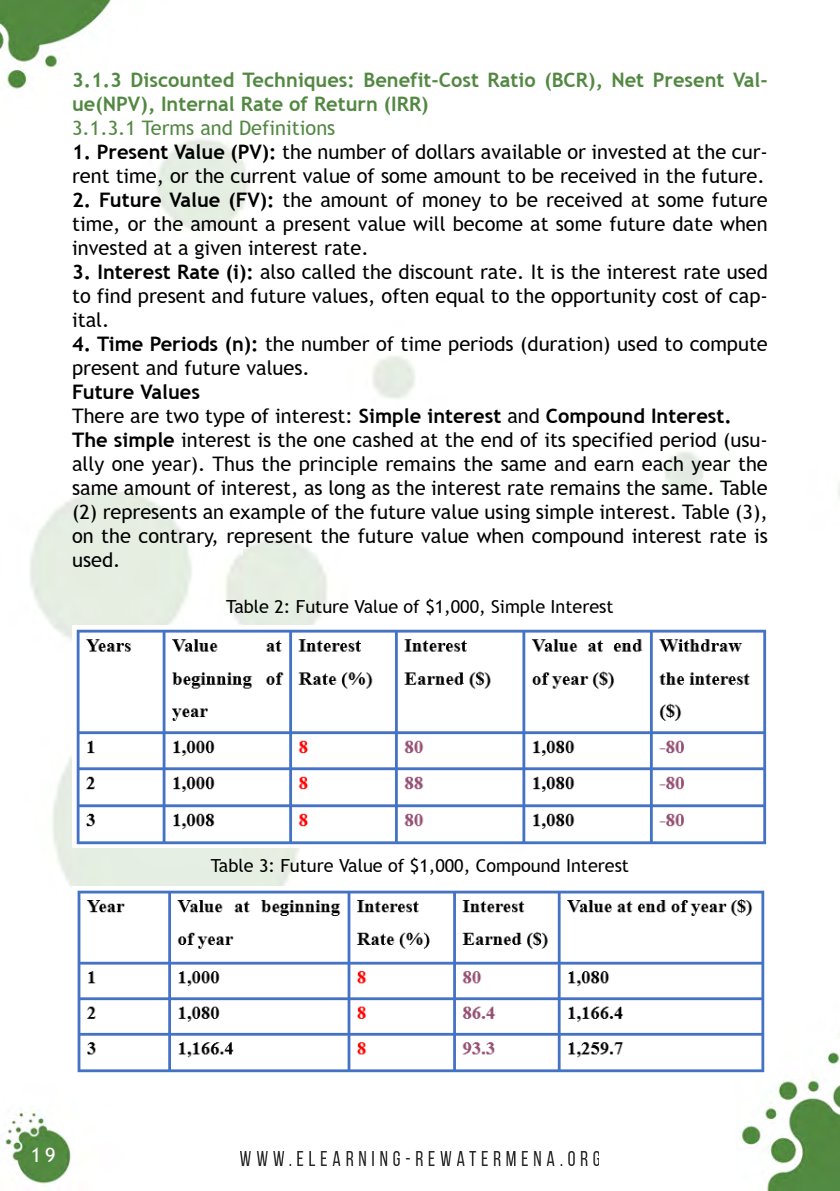
<style>
.page{position:relative;width:840px;height:1191px;background:#fff}
.page>*{position:absolute;margin:0;border:0;box-sizing:border-box;transform-origin:0 0}
.t1{font:20px/24px "Trebuchet MS Digiscream";color:#000}
.t2{font:700 20px/24px "Trebuchet MS Digiscream";color:#528842}
.t3{font:20px "Trebuchet MS Digiscream";color:#528842}
.t4{font:20px "Trebuchet MS Digiscream";color:#fff}
.t5{font:18px "Trebuchet MS Digiscream";color:#000}
.s1{font-weight:700}
</style>
<div class="page">
<img style="left:0;top:0;width:839px;height:1190px">
<img style="left:241px;top:1151px;width:357px;height:14px">
<img style="left:72px;top:626px;width:695px;height:221px">
<img style="left:72px;top:886px;width:695px;height:188px">
<p class="t2" style="left:72px;top:68px;width:697px">3.1.3 Discounted Techniques: Benefit-Cost Ratio (BCR), Net Present Val&shy;ue(NPV), Internal Rate of Return (IRR)</p>
<p class="t3" style="left:72px;top:116px;width:264px">3.1.3.1 Terms and Definitions</p>
<p class="t1" style="left:72px;top:140px;width:697px"><span class="s1">1. Present Value (PV):</span> the number of dollars available or invested at the cur&shy;rent time, or the current value of some amount to be received in the future.</p>
<p class="t1" style="left:72px;top:188px;width:697px;text-align:justify"><span class="s1">2. Future Value (FV):</span> the amount of money to be received at some future time, or the amount a present value will become at some future date when invested at a given interest rate.</p>
<p class="t1" style="left:72px;top:260px;width:697px;text-align:justify"><span class="s1">3. Interest Rate (i):</span> also called the discount rate. It is the interest rate used to find present and future values, often equal to the opportunity cost of cap&shy;ital.</p>
<p class="t1" style="left:72px;top:332px;width:697px"><span class="s1">4. Time Periods (n):</span> the number of time periods (duration) used to compute present and future values.</p>
<p class="t1" style="left:72px;top:380px;width:697px"><span class="s1">Future Values<br></span>There are two type of interest: <span class="s1">Simple interest</span> and <span class="s1">Compound Interest.<br>The simple</span> interest is the one cashed at the end of its specified period (usu&shy;ally one year). Thus the principle remains the same and earn each year the same amount of interest, as long as the interest rate remains the same. Table (2) represents an example of the future value using simple interest. Table (3), on the contrary, represent the future value when compound interest rate is used.</p>
<p class="t5" style="left:226px;top:595px;width:389px">Table 2: Future Value of $1,000, Simple Interest</p>
<p class="t5" style="left:211px;top:855px;width:419px">Table 3: Future Value of $1,000, Compound Interest</p>
<p class="t4" style="left:31px;top:1143px;width:26px">19</p>
</div>
